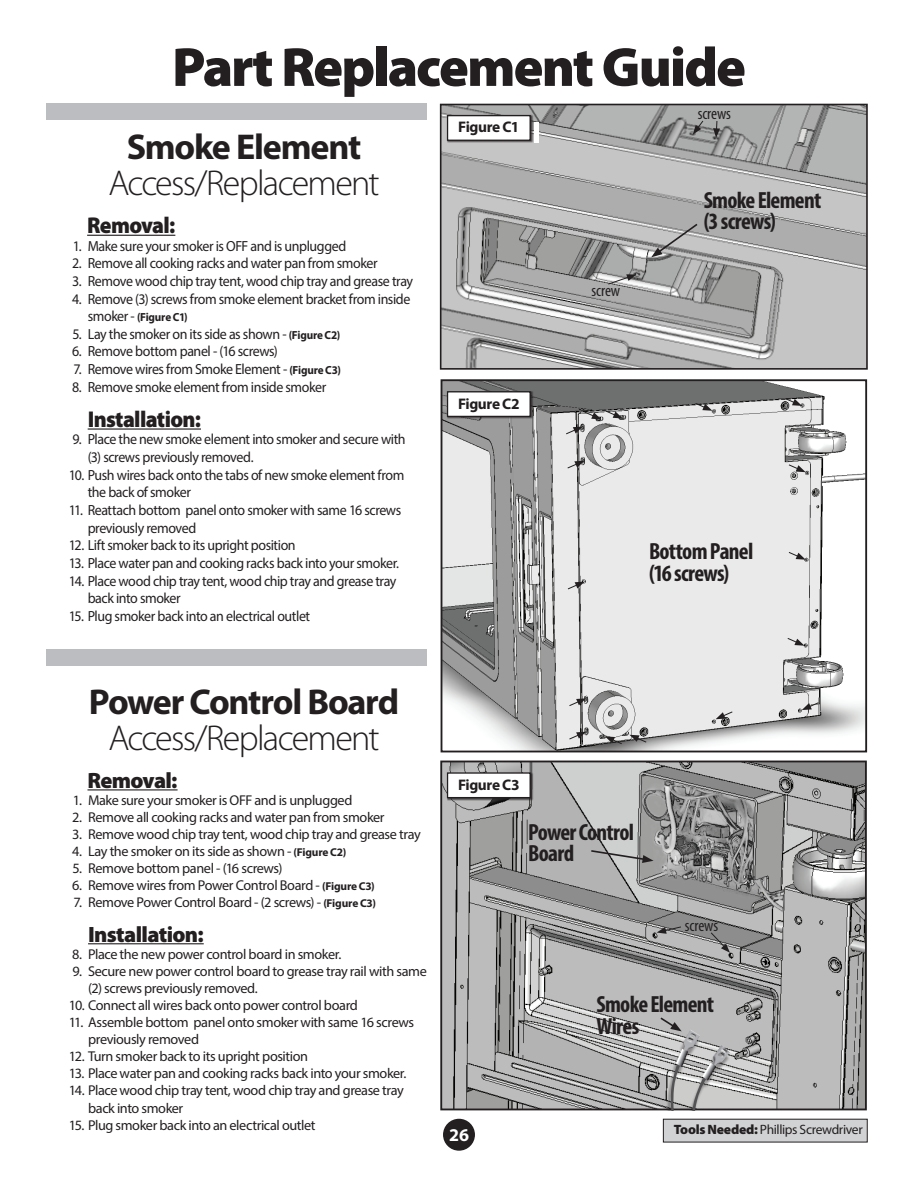
<style>
.page{position:relative;width:918px;height:1188px;background:#fff}
.page>*{position:absolute;margin:0;border:0;box-sizing:border-box;transform-origin:0 0}
.t1{font:900 55.5px "Myriad Pro";letter-spacing:-.035em;color:#231f20}
.t2{font:300 36px "Myriad Pro";letter-spacing:-.05em;color:#231f20}
.t3{font:700 36px "Myriad Pro";letter-spacing:-.035em;color:#231f20}
.t4{font:700 condensed 23.4px/21.1px "Myriad Pro";letter-spacing:-.03em;color:#231f20}
.t5{font:900 22.95px "Myriad Pro";letter-spacing:-.03em;color:#231f20;scale:.95 1}
.t6{font:900 22.2px "Myriad Pro";letter-spacing:-.03em;color:#231f20}
.t7{font:700 18px "Myriad Pro";color:#fff}
.t8{font:condensed 16.5px "Myriad Pro";letter-spacing:-.005em;color:#231f20}
.t9{font:700 15.3px "Myriad Pro";letter-spacing:-.025em;color:#231f20}
.t10{font:14.7px/17.7px "Myriad Pro";letter-spacing:-.03em;color:#231f20;scale:.95 1}
.t11{font:14.25px/17.1px "Myriad Pro";letter-spacing:-.03em;color:#231f20}
.t12{font:13.5px "Myriad Pro";letter-spacing:-.03em;color:#231f20}
.t13{font:700 11.7px "Myriad Pro";letter-spacing:-.015em;color:#231f20;scale:.95 1}
.s1{font-weight:400;font-size:14.7px}
.s2{font-weight:700;font-size:11.7px}
.s3{font-weight:700;font-size:11.4px}
.s4{font-weight:900}
</style>
<div class="page">
<img style="left:443px;top:764px;width:421px;height:343px">
<div style="left:440px;top:761px;width:427px;height:349px;border:2px solid #231f20"></div>
<img style="left:444px;top:382px;width:420px;height:367px">
<div style="left:441px;top:379px;width:426px;height:373px;border:2px solid #231f20"></div>
<img style="left:443px;top:107px;width:422px;height:260px">
<div style="left:440px;top:104px;width:428px;height:266px;border:2px solid #231f20"></div>
<hr style="left:87px;top:235px;width:88px;height:1px;background:#231f20">
<hr style="left:88px;top:428px;width:113px;height:2px;background:#231f20">
<hr style="left:88px;top:789px;width:90px;height:1px;background:#231f20">
<hr style="left:88px;top:943px;width:116px;height:1px;background:#231f20">
<div style="left:47px;top:104px;width:380px;height:16px;background:#bcbdc0"></div>
<div style="left:47px;top:650px;width:380px;height:16px;background:#bcbdc0"></div>
<hr style="left:534px;top:122px;width:4px;height:20px;background:#fff">
<svg style="left:651px;top:222px;width:48px;height:35px"></svg>
<svg style="left:589px;top:849px;width:65px;height:14px"></svg>
<svg style="left:607px;top:274px;width:29px;height:11px"></svg>
<svg style="left:567px;top:461px;width:17px;height:8px"></svg>
<svg style="left:567px;top:582px;width:18px;height:8px"></svg>
<svg style="left:569px;top:698px;width:17px;height:9px"></svg>
<svg style="left:569px;top:732px;width:17px;height:8px"></svg>
<svg style="left:605px;top:736px;width:18px;height:9px"></svg>
<svg style="left:629px;top:735px;width:18px;height:8px"></svg>
<svg style="left:716px;top:711px;width:17px;height:8px"></svg>
<svg style="left:802px;top:702px;width:17px;height:8px"></svg>
<svg style="left:565px;top:427px;width:18px;height:8px"></svg>
<svg style="left:584px;top:410px;width:39px;height:9px"></svg>
<svg style="left:695px;top:402px;width:17px;height:9px"></svg>
<svg style="left:784px;top:398px;width:18px;height:8px"></svg>
<svg style="left:788px;top:464px;width:18px;height:8px"></svg>
<svg style="left:788px;top:551px;width:18px;height:9px"></svg>
<svg style="left:787px;top:637px;width:17px;height:9px"></svg>
<svg style="left:713px;top:120px;width:7px;height:18px"></svg>
<svg style="left:693px;top:120px;width:11px;height:15px"></svg>
<div style="left:447px;top:115px;width:86px;height:28px;background:#231f20;opacity:.75"></div>
<div style="left:448px;top:116px;width:82px;height:24px;background:#fff"></div>
<div style="left:447px;top:115px;width:84px;height:26px;border:1px solid #231f20"></div>
<div style="left:447px;top:391px;width:86px;height:28px;background:#231f20;opacity:.75"></div>
<div style="left:448px;top:392px;width:82px;height:24px;background:#fff"></div>
<div style="left:447px;top:391px;width:84px;height:26px;border:1px solid #231f20"></div>
<div style="left:447px;top:772px;width:86px;height:28px;background:#231f20;opacity:.75"></div>
<div style="left:448px;top:773px;width:82px;height:25px;background:#fff"></div>
<div style="left:447px;top:772px;width:84px;height:26px;border:1px solid #231f20"></div>
<svg style="left:710px;top:932px;width:20px;height:21px"></svg>
<svg style="left:657px;top:926px;width:25px;height:8px"></svg>
<div style="left:663px;top:1119px;width:204px;height:23px;background:#d1d2d4"></div>
<div style="left:663px;top:1119px;width:205px;height:24px;border:1px solid #231f20"></div>
<svg style="left:659px;top:1016px;width:73px;height:94px"></svg>
<div style="left:444px;top:1120px;width:30px;height:30px;background:#231f20;border-radius:50%"></div>
<div style="left:443px;top:1119px;width:32px;height:32px;border:2px solid #231f20;border-radius:50%"></div>
<h1 class="t1" style="left:172px;top:36px;width:575px">Part Replacement Guide</h1>
<h2 class="t3" style="left:127px;top:124px;width:236px">Smoke Element</h2>
<h2 class="t2" style="left:109px;top:164px;width:273px">Access/Replacement</h2>
<h3 class="t5" style="left:87px;top:212px;width:94px">Removal:</h3>
<p class="t10" style="left:73px;top:237px;width:289px">1. Make sure your smoker is OFF and is unplugged</p>
<p class="t10" style="left:72px;top:254px;width:323px">2. Remove all cooking racks and water pan from smoker</p>
<p class="t10" style="left:72px;top:272px;width:360px">3. Remove wood chip tray tent, wood chip tray and grease tray</p>
<p class="t10" style="left:72px;top:290px;width:358px">4. Remove (3) screws from smoke element bracket from inside</p>
<p class="t13" style="left:88px;top:310px;width:107px"><span class="s1">smoker -</span> (Figure C1)</p>
<p class="t10" style="left:72px;top:325px;width:284px">5. Lay the smoker on its side as shown - <span class="s2">(Figure C2)</span></p>
<p class="t10" style="left:72px;top:342px;width:218px">6. Remove bottom panel - (16 screws)</p>
<p class="t10" style="left:74px;top:360px;width:283px">7. Remove wires from Smoke Element - <span class="s2">(Figure C3)</span></p>
<p class="t10" style="left:72px;top:378px;width:269px">8. Remove smoke element from inside smoker</p>
<h3 class="t5" style="left:88px;top:406px;width:121px">Installation:</h3>
<p class="t10" style="left:88px;top:430px;width:336px;text-indent:-15px">9. Place the new smoke element into smoker and secure with (3) screws previously removed.</p>
<p class="t10" style="left:88px;top:466px;width:335px;text-indent:-19px">10. Push wires back onto the tabs of new smoke element from the back of smoker</p>
<p class="t10" style="left:88px;top:501px;width:332px;text-indent:-19px">11. Reattach bottom panel onto smoker with same 16 screws previously removed</p>
<p class="t10" style="left:69px;top:536px;width:240px">12. Lift smoker back to its upright position</p>
<p class="t10" style="left:69px;top:554px;width:349px">13. Place water pan and cooking racks back into your smoker.</p>
<p class="t10" style="left:88px;top:571px;width:327px;text-indent:-19px">14. Place wood chip tray tent, wood chip tray and grease tray back into smoker</p>
<p class="t10" style="left:69px;top:607px;width:256px">15. Plug smoker back into an electrical outlet</p>
<p class="t9" style="left:458px;top:117px;width:63px">Figure C1</p>
<p class="t9" style="left:458px;top:393px;width:63px">Figure C2</p>
<p class="t8" style="left:592px;top:281px;width:30px">screw</p>
<p class="t8" style="left:698px;top:103px;width:35px">screws</p>
<h3 class="t4" style="left:704px;top:189px;width:119px">Smoke Element (3 screws)</h3>
<h3 class="t4" style="left:649px;top:541px;width:106px">Bottom Panel (16 screws)</h3>
<h2 class="t3" style="left:89px;top:678px;width:312px">Power Control Board</h2>
<h2 class="t2" style="left:109px;top:718px;width:273px">Access/Replacement</h2>
<h3 class="t6" style="left:88px;top:768px;width:92px">Removal:</h3>
<p class="t11" style="left:73px;top:791px;width:281px">1. Make sure your smoker is OFF and is unplugged</p>
<p class="t11" style="left:72px;top:808px;width:314px">2. Remove all cooking racks and water pan from smoker</p>
<p class="t11" style="left:72px;top:825px;width:350px">3. Remove wood chip tray tent, wood chip tray and grease tray</p>
<p class="t11" style="left:72px;top:843px;width:276px">4. Lay the smoker on its side as shown - <span class="s3">(Figure C2)</span></p>
<p class="t11" style="left:72px;top:860px;width:212px">5. Remove bottom panel - (16 screws)</p>
<p class="t11" style="left:72px;top:877px;width:304px">6. Remove wires from Power Control Board - <span class="s3">(Figure C3)</span></p>
<p class="t11" style="left:74px;top:894px;width:304px">7. Remove Power Control Board - (2 screws) - <span class="s3">(Figure C3)</span></p>
<h3 class="t6" style="left:88px;top:921px;width:117px">Installation:</h3>
<p class="t11" style="left:72px;top:945px;width:271px">8. Place the new power control board in smoker.</p>
<p class="t11" style="left:88px;top:962px;width:340px;text-indent:-15px">9. Secure new power control board to grease tray rail with same (2) screws previously removed.</p>
<p class="t11" style="left:69px;top:996px;width:291px">10. Connect all wires back onto power control board</p>
<p class="t11" style="left:88px;top:1014px;width:328px;text-indent:-19px">11. Assemble bottom panel onto smoker with same 16 screws previously removed</p>
<p class="t11" style="left:69px;top:1048px;width:241px">12. Turn smoker back to its upright position</p>
<p class="t11" style="left:69px;top:1065px;width:339px">13. Place water pan and cooking racks back into your smoker.</p>
<p class="t11" style="left:88px;top:1082px;width:317px;text-indent:-19px">14. Place wood chip tray tent, wood chip tray and grease tray back into smoker</p>
<p class="t11" style="left:69px;top:1116px;width:248px">15. Plug smoker back into an electrical outlet</p>
<p class="t9" style="left:458px;top:775px;width:63px">Figure C3</p>
<h3 class="t4" style="left:528px;top:821px;width:107px">Power Control<br>Board</h3>
<p class="t8" style="left:685px;top:916px;width:35px">screws</p>
<h3 class="t4" style="left:597px;top:994px;width:119px">Smoke Element<br>Wires</h3>
<p class="t7" style="left:449px;top:1124px;width:21px">26</p>
<p class="t12" style="left:674px;top:1121px;width:191px"><span class="s4">Tools Needed:</span> Phillips Screwdriver</p>
</div>
